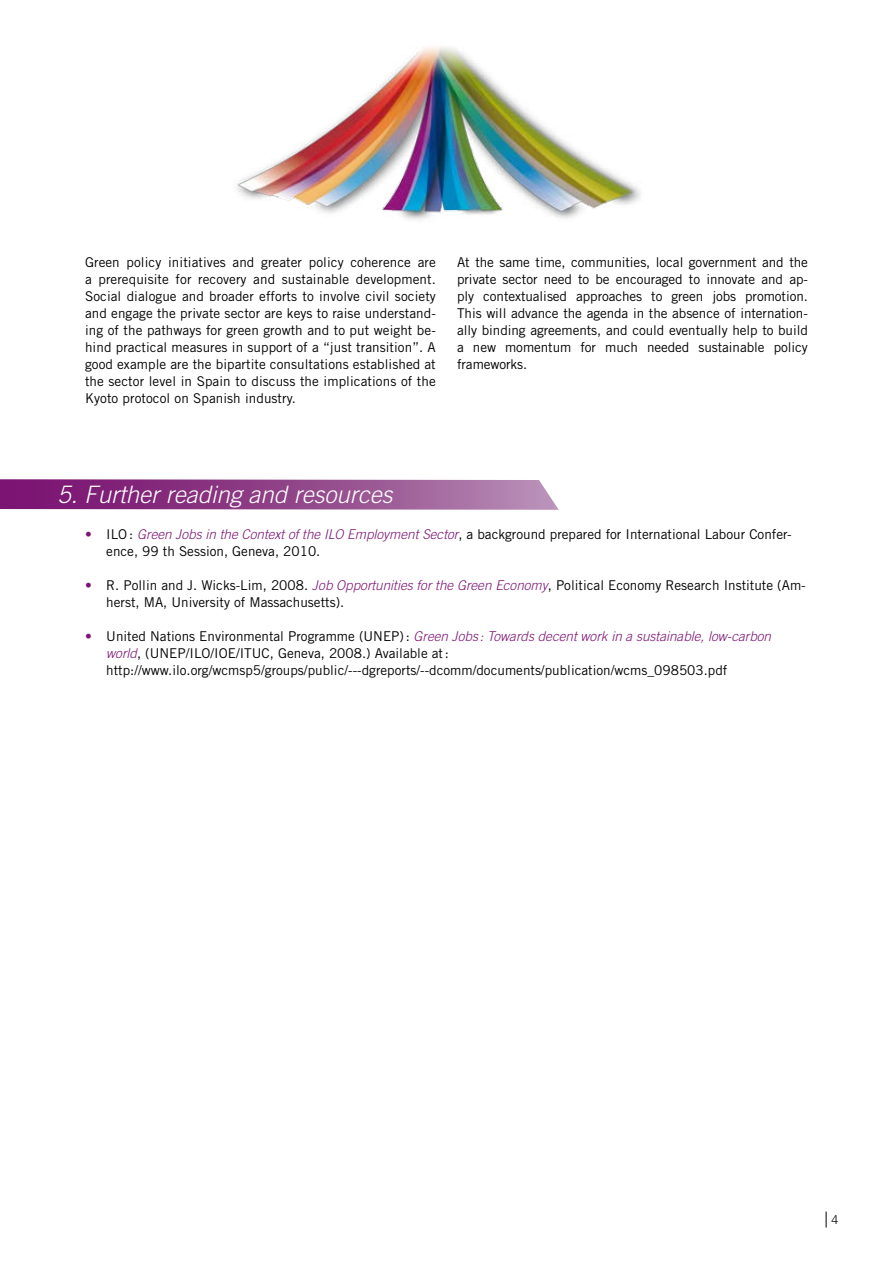
<style>
.page{position:relative;width:893px;height:1263px;background:#fff}
.page>*{position:absolute;margin:0;border:0;box-sizing:border-box;transform-origin:0 0}
.t1{font:italic 300 24px "Trade Gothic";color:#fff}
.t2{font:13.5px/17px "Trade Gothic";color:#000}
.t3{font:300 12.15px "Trade Gothic";color:#000}
.s1{font-weight:300;color:#7c1474}
.s2{font-weight:300;font-style:italic;color:#7c1474}
</style>
<div class="page">
<img style="left:236px;top:46px;width:405px;height:173px">
<svg style="left:826px;top:1211px;width:1px;height:16px"></svg>
<svg style="left:0;top:479px;width:559px;height:31px;background:#985192"></svg>
<p class="t2" style="left:85px;top:253px;width:352px;text-align:justify">Green policy initiatives and greater policy coherence are a prerequisite for recovery and sustainable development.<br>Social dialogue and broader efforts to involve civil society and engage the private sector are keys to raise understand&shy;ing of the pathways for green growth and to put weight be&shy;hind practical measures in support of a “just transition”. A good example are the bipartite consultations established at the sector level in Spain to discuss the implications of the Kyoto protocol on Spanish industry.</p>
<p class="t2" style="left:457px;top:253px;width:352px;text-align:justify">At the same time, communities, local government and the private sector need to be encouraged to innovate and ap&shy;ply contextualised approaches to green jobs promotion.<br>This will advance the agenda in the absence of internation&shy;ally binding agreements, and could eventually help to build a new momentum for much needed sustainable policy frameworks.</p>
<h1 class="t1" style="left:58px;top:481px;width:336px">5. Further reading and resources</h1>
<p class="t2" style="left:106px;top:525px;width:687px;text-indent:-21px"><span class="s1">•</span> ILO: <span class="s2">Green Jobs in the Context of the ILO Employment Sector</span>, a background prepared for International Labour Confer&shy;ence, 99 th Session, Geneva, 2010.</p>
<p class="t2" style="left:106px;top:576px;width:701px;text-indent:-21px"><span class="s1">•</span> R. Pollin and J. Wicks-Lim, 2008. <span class="s2">Job Opportunities for the Green Economy</span>, Political Economy Research Institute (Am&shy;herst, MA, University of Massachusetts).</p>
<p class="t2" style="left:106px;top:627px;width:666px;text-indent:-21px"><span class="s1">•</span> United Nations Environmental Programme (UNEP): <span class="s2">Green Jobs : Towards decent work in a sustainable, low-carbon world</span>, (UNEP/ILO/IOE/ITUC, Geneva, 2008.) Available at: http://www.ilo.org/wcmsp5/groups/public/---dgreports/--dcomm/documents/publication/wcms_098503.pdf</p>
<p class="t3" style="left:831px;top:1212px;width:8px">4</p>
</div>
